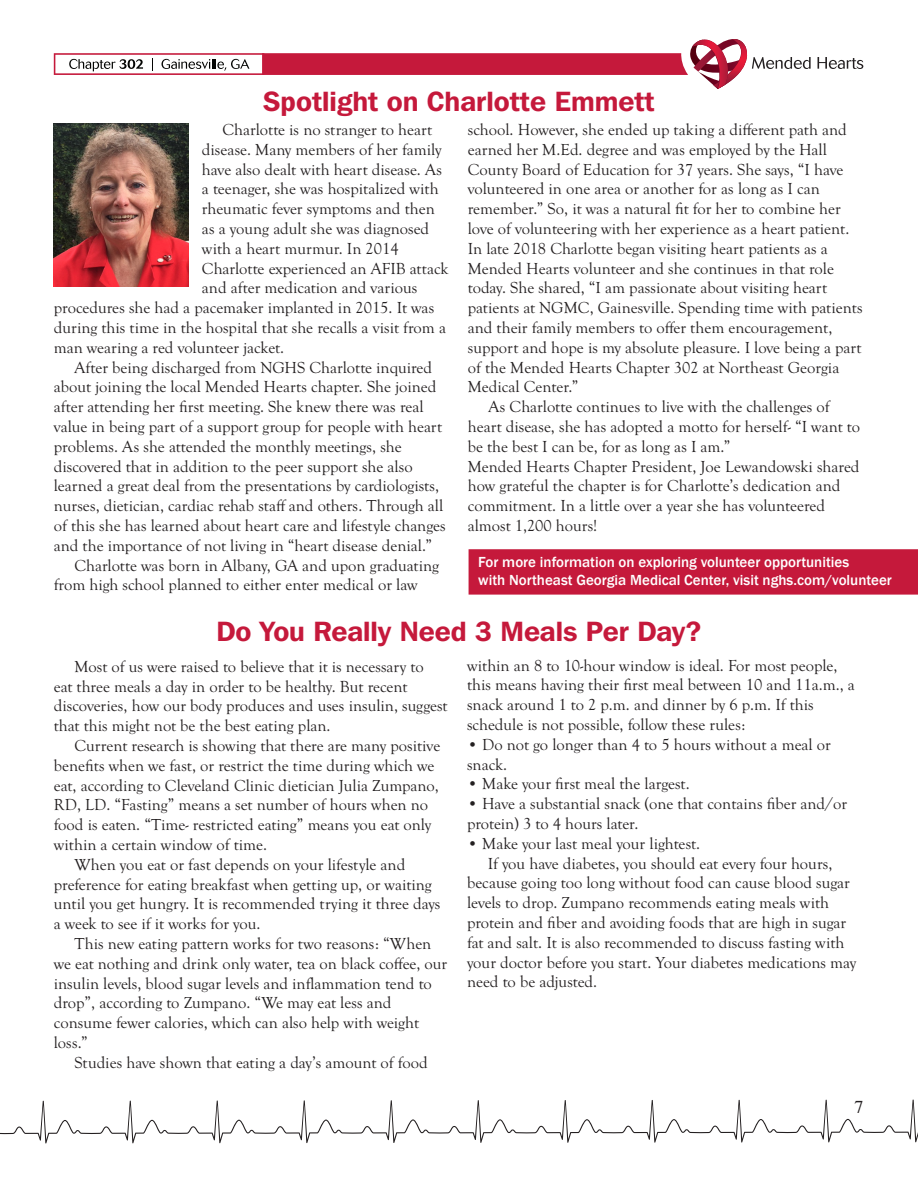
<style>
.page{position:relative;width:918px;height:1188px;background:#fff}
.page>*{position:absolute;margin:0;border:0;box-sizing:border-box;transform-origin:0 0}
.t1{font:600 27.75px "Franklin Gothic IT Cby BT";color:#c5193b}
.t2{font:18px "Times";color:#231f20}
.t3{font:16.5px/19.8px "Goudy Old Sty";color:#231f20}
.t4{font:500 15px "Franklin Gothic";color:#fff}
</style>
<div class="page">
<svg style="left:818px;top:57px;width:45px;height:12px"></svg>
<svg style="left:54px;top:39px;width:757px;height:50px"></svg>
<svg style="left:0;top:1099px;width:918px;height:45px"></svg>
<div style="left:469px;top:550px;width:449px;height:44px;background:#c5193b"></div>
<div style="left:469px;top:549px;width:449px;height:46px;border:2px solid #c5193b"></div>
<img style="left:54px;top:123px;width:134px;height:164px">
<p class="t1" style="left:263px;top:84px;width:393px">Spotlight on Charlotte Emmett</p>
<p class="t3" style="left:202px;top:120px;width:242px;text-indent:21px">Charlotte is no stranger to heart disease. Many members of her family have also dealt with heart disease. As a teenager, she was hospitalized with rheumatic fever symptoms and then as a young adult she was diagnosed with a heart murmur. In 2014</p>
<p class="t3" style="left:202px;top:259px;width:248px">Charlotte experienced an AFIB attack</p>
<p class="t3" style="left:202px;top:278px;width:217px">and after medication and various</p>
<p class="t3" style="left:54px;top:298px;width:382px">procedures she had a pacemaker implanted in 2015. It was</p>
<p class="t3" style="left:54px;top:318px;width:394px">during this time in the hospital that she recalls a visit from a</p>
<p class="t3" style="left:54px;top:338px;width:232px">man wearing a red volunteer jacket.</p>
<p class="t3" style="left:54px;top:358px;width:390px;text-indent:21px">After being discharged from NGHS Charlotte inquired about joining the local Mended Hearts chapter. She joined after attending her first meeting. She knew there was real value in being part of a support group for people with heart problems. As she attended the monthly meetings, she</p>
<p class="t3" style="left:54px;top:457px;width:393px">discovered that in addition to the peer support she also learned a great deal from the presentations by cardiologists, nurses, dietician, cardiac rehab staff and others. Through all of this she has learned about heart care and lifestyle changes and the importance of not living in “heart disease denial.”</p>
<p class="t3" style="left:54px;top:556px;width:387px;text-indent:21px">Charlotte was born in Albany, GA and upon graduating from high school planned to either enter medical or law</p>
<p class="t3" style="left:468px;top:120px;width:380px">school. However, she ended up taking a different path and earned her M.Ed. degree and was employed by the Hall County Board of Education for 37 years. She says, “I have volunteered in one area or another for as long as I can</p>
<p class="t3" style="left:468px;top:199px;width:383px">remember.” So, it was a natural fit for her to combine her love of volunteering with her experience as a heart patient.</p>
<p class="t3" style="left:468px;top:239px;width:396px">In late 2018 Charlotte began visiting heart patients as a Mended Hearts volunteer and she continues in that role today. She shared, “I am passionate about visiting heart patients at NGMC, Gainesville. Spending time with patients and their family members to offer them encouragement, support and hope is my absolute pleasure. I love being a part of the Mended Hearts Chapter 302 at Northeast Georgia Medical Center.”</p>
<p class="t3" style="left:468px;top:397px;width:394px;text-indent:21px">As Charlotte continues to live with the challenges of heart disease, she has adopted a motto for herself- “I want to be the best I can be, for as long as I am.”</p>
<p class="t3" style="left:468px;top:457px;width:393px">Mended Hearts Chapter President, Joe Lewandowski shared how grateful the chapter is for Charlotte’s dedication and commitment. In a little over a year she has volunteered almost 1,200 hours!</p>
<p class="t4" style="left:478px;top:553px;width:372px">For more information on exploring volunteer opportunities</p>
<p class="t4" style="left:478px;top:571px;width:415px">with Northeast Georgia Medical Center, visit nghs.com/volunteer</p>
<p class="t1" style="left:216px;top:614px;width:487px">Do You Really Need 3 Meals Per Day?</p>
<p class="t3" style="left:74px;top:657px;width:351px">Most of us were raised to believe that it is necessary to</p>
<p class="t3" style="left:54px;top:677px;width:395px">eat three meals a day in order to be healthy. But recent discoveries, how our body produces and uses insulin, suggest that this might not be the best eating plan.</p>
<p class="t3" style="left:54px;top:736px;width:388px;text-indent:21px">Current research is showing that there are many positive benefits when we fast, or restrict the time during which we eat, according to Cleveland Clinic dietician Julia Zumpano, RD, LD. “Fasting” means a set number of hours when no food is eaten. “Time- restricted eating” means you eat only within a certain window of time.</p>
<p class="t3" style="left:54px;top:855px;width:388px;text-indent:21px">When you eat or fast depends on your lifestyle and preference for eating breakfast when getting up, or waiting until you get hungry. It is recommended trying it three days a week to see if it works for you.</p>
<p class="t3" style="left:54px;top:934px;width:395px;text-indent:21px">This new eating pattern works for two reasons: “When we eat nothing and drink only water, tea on black coffee, our insulin levels, blood sugar levels and inflammation tend to drop”, according to Zumpano. “We may eat less and</p>
<p class="t3" style="left:54px;top:1013px;width:367px">consume fewer calories, which can also help with weight loss.”</p>
<p class="t3" style="left:74px;top:1053px;width:355px">Studies have shown that eating a day’s amount of food</p>
<p class="t3" style="left:467px;top:656px;width:389px">within an 8 to 10-hour window is ideal. For most people, this means having their first meal between 10 and 11a.m., a snack around 1 to 2 p.m. and dinner by 6 p.m. If this</p>
<p class="t3" style="left:467px;top:715px;width:280px">schedule is not possible, follow these rules:</p>
<p class="t3" style="left:467px;top:735px;width:365px">• Do not go longer than 4 to 5 hours without a meal or snack.</p>
<p class="t3" style="left:467px;top:774px;width:224px">• Make your first meal the largest.</p>
<p class="t3" style="left:467px;top:794px;width:382px">• Have a substantial snack (one that contains fiber and/or protein) 3 to 4 hours later.</p>
<p class="t3" style="left:467px;top:834px;width:235px">• Make your last meal your lightest.</p>
<p class="t3" style="left:467px;top:854px;width:391px;text-indent:21px">If you have diabetes, you should eat every four hours, because going too long without food can cause blood sugar levels to drop. Zumpano recommends eating meals with protein and fiber and avoiding foods that are high in sugar fat and salt. It is also recommended to discuss fasting with your doctor before you start. Your diabetes medications may need to be adjusted.</p>
<p class="t2" style="left:854px;top:1090px;width:10px">7</p>
</div>
